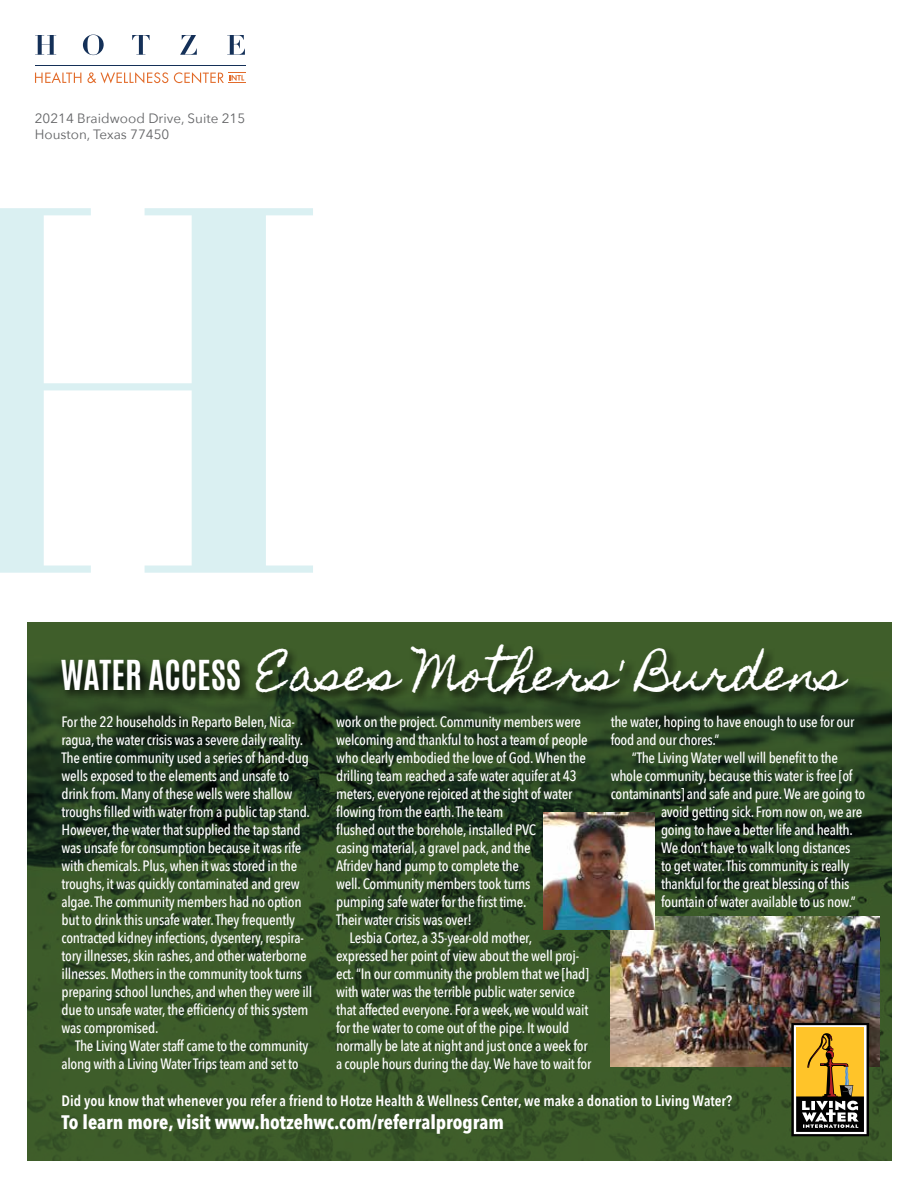
<style>
.page{position:relative;width:918px;height:1188px;background:#fff}
.page>*{position:absolute;margin:0;border:0;box-sizing:border-box;transform-origin:0 0}
.t1{font:45px "Homemade Apple";color:#fff}
.t2{font:700 19.5px "Avenir Next Condensed";color:#fff}
.t3{font:500 15px/18px "Avenir Next Condensed";letter-spacing:-.02em;color:#fff}
.t4{font:600 15px "Avenir Next Condensed";color:#fff}
.t5{font:13.5px/16.5px "Avenir Next";color:#636466}
.s1{font-family:"Antonio";font-weight:700;font-size:34.5px}
</style>
<div class="page">
<svg style="left:0;top:208px;width:313px;height:365px"></svg>
<svg style="left:35px;top:35px;width:21px;height:20px"></svg>
<svg style="left:83px;top:35px;width:21px;height:20px"></svg>
<svg style="left:132px;top:35px;width:18px;height:20px"></svg>
<svg style="left:180px;top:35px;width:17px;height:20px"></svg>
<svg style="left:227px;top:35px;width:18px;height:20px"></svg>
<hr style="left:35px;top:66px;width:210px;height:1px;background:#143058">
<svg style="left:35px;top:72px;width:46px;height:11px"></svg>
<svg style="left:87px;top:72px;width:81px;height:11px"></svg>
<svg style="left:174px;top:72px;width:71px;height:11px"></svg>
<img style="left:27px;top:622px;width:865px;height:539px">
<div style="left:59px;top:643px;width:801px;height:63px;background:#000;opacity:.75"></div>
<img style="left:610px;top:917px;width:269px;height:149px">
<img style="left:543px;top:813px;width:111px;height:117px">
<svg style="left:791px;top:1023px;width:78px;height:113px"></svg>
<p class="t5" style="left:35px;top:109px;width:212px">20214 Braidwood Drive, Suite 215<br>Houston, Texas 77450</p>
<h1 class="t1" style="left:60px;top:648px;width:785px"><span class="s1">WATER ACCESS</span> Eases Mothers' Burdens</h1>
<p class="t3" style="left:62px;top:713px;width:252px">For the 22 households in Reparto Belen, Nica&shy;ragua, the water crisis was a severe daily reality.<br>The entire community used a series of hand-dug wells exposed to the elements and unsafe to drink from. Many of these wells were shallow troughs filled with water from a public tap stand.<br>However, the water that supplied the tap stand was unsafe for consumption because it was rife with chemicals. Plus, when it was stored in the troughs, it was quickly contaminated and grew algae. The community members had no option but to drink this unsafe water. They frequently contracted kidney infections, dysentery, respira&shy;tory illnesses, skin rashes, and other waterborne illnesses. Mothers in the community took turns preparing school lunches, and when they were ill due to unsafe water, the efficiency of this system was compromised.</p>
<p class="t3" style="left:62px;top:1037px;width:248px;text-indent:14px">The Living Water staff came to the community along with a Living Water Trips team and set to</p>
<p class="t3" style="left:336px;top:713px;width:246px">work on the project. Community members were</p>
<p class="t3" style="left:336px;top:731px;width:253px">welcoming and thankful to host a team of people</p>
<p class="t3" style="left:336px;top:749px;width:251px">who clearly embodied the love of God. When the</p>
<p class="t3" style="left:336px;top:767px;width:242px">drilling team reached a safe water aquifer at 43</p>
<p class="t3" style="left:336px;top:785px;width:238px">meters, everyone rejoiced at the sight of water</p>
<p class="t3" style="left:336px;top:803px;width:169px">flowing from the earth. The team</p>
<p class="t3" style="left:336px;top:821px;width:202px">flushed out the borehole, installed PVC</p>
<p class="t3" style="left:336px;top:839px;width:196px">casing material, a gravel pack, and the</p>
<p class="t3" style="left:336px;top:857px;width:184px">Afridev hand pump to complete the</p>
<p class="t3" style="left:336px;top:875px;width:196px">well. Community members took turns</p>
<p class="t3" style="left:336px;top:893px;width:192px">pumping safe water for the first time.</p>
<p class="t3" style="left:336px;top:911px;width:137px">Their water crisis was over!</p>
<p class="t3" style="left:350px;top:929px;width:184px">Lesbia Cortez, a 35-year-old mother,</p>
<p class="t3" style="left:336px;top:947px;width:244px">expressed her point of view about the well proj-</p>
<p class="t3" style="left:336px;top:965px;width:254px">ect. “In our community the problem that we [had]</p>
<p class="t3" style="left:336px;top:983px;width:240px">with water was the terrible public water service</p>
<p class="t3" style="left:336px;top:1001px;width:254px">that affected everyone. For a week, we would wait</p>
<p class="t3" style="left:336px;top:1019px;width:235px">for the water to come out of the pipe. It would</p>
<p class="t3" style="left:336px;top:1037px;width:253px">normally be late at night and just once a week for</p>
<p class="t3" style="left:336px;top:1055px;width:257px">a couple hours during the day. We have to wait for</p>
<p class="t3" style="left:611px;top:713px;width:245px">the water, hoping to have enough to use for our food and our chores.”</p>
<p class="t3" style="left:632px;top:749px;width:208px">“The Living Water well will benefit to the</p>
<p class="t3" style="left:611px;top:767px;width:243px">whole community, because this water is free [of</p>
<p class="t3" style="left:611px;top:785px;width:256px">contaminants] and safe and pure. We are going to</p>
<p class="t3" style="left:661px;top:803px;width:203px">avoid getting sick. From now on, we are</p>
<p class="t3" style="left:661px;top:821px;width:193px">going to have a better life and health.</p>
<p class="t3" style="left:661px;top:839px;width:191px">We don’t have to walk long distances</p>
<p class="t3" style="left:661px;top:857px;width:190px">to get water. This community is really</p>
<p class="t3" style="left:661px;top:875px;width:190px">thankful for the great blessing of this</p>
<p class="t3" style="left:661px;top:893px;width:196px">fountain of water available to us now.”</p>
<p class="t4" style="left:62px;top:1088px;width:672px">Did you know that whenever you refer a friend to Hotze Health &amp; Wellness Center, we make a donation to Living Water?</p>
<h2 class="t2" style="left:62px;top:1110px;width:444px">To learn more, visit www.hotzehwc.com/referralprogram</h2>
</div>
